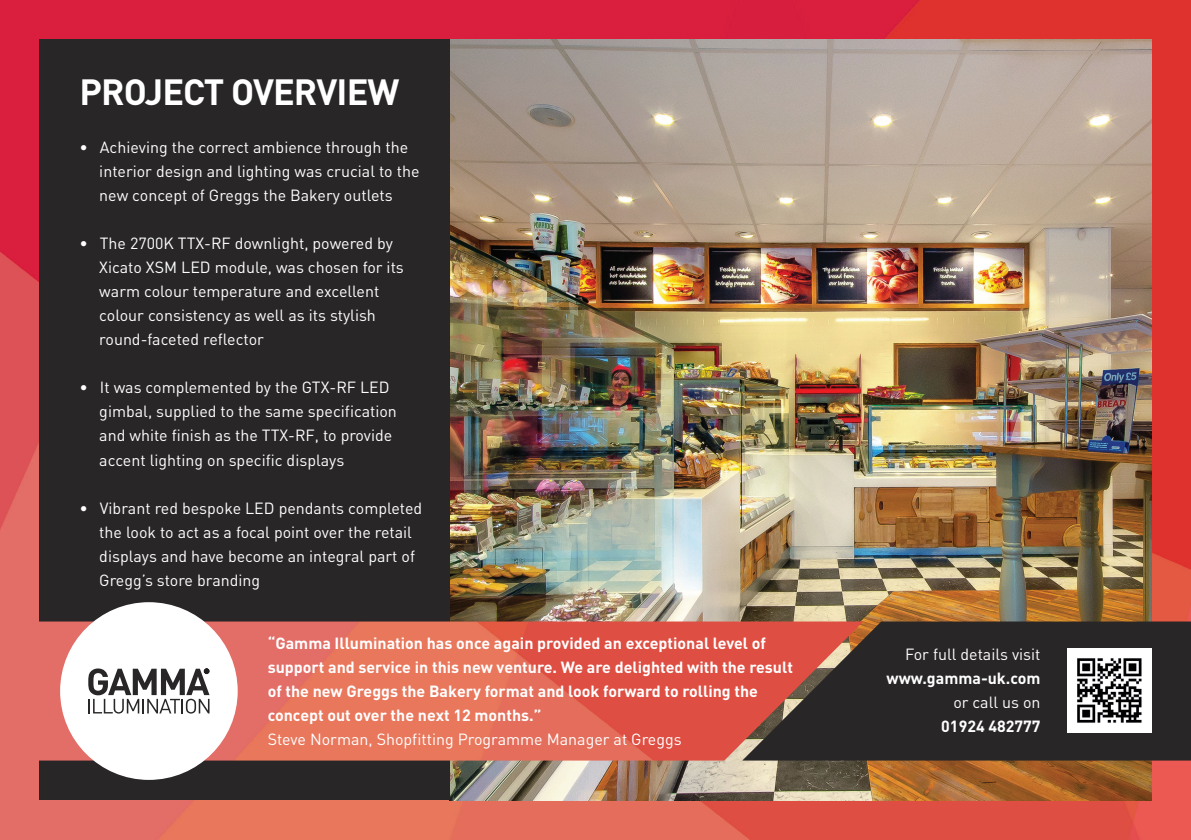
<style>
.page{position:relative;width:1191px;height:840px;background:#fff}
.page>*{position:absolute;margin:0;border:0;box-sizing:border-box;transform-origin:0 0}
.t1{font:700 36px "DIN";letter-spacing:-.025em;color:#fff}
.t2{font:16px "DIN";color:#fff}
.t3{font:700 16px/24px "DIN";color:#fff}
</style>
<div class="page">
<img style="left:0;top:0;width:1191px;height:839px">
<img style="left:450px;top:40px;width:701px;height:759px">
<div style="left:40px;top:40px;width:410px;height:759px;background:#292627"></div>
<div style="left:863px;top:621px;width:328px;height:139px;background:#292627"></div>
<img style="left:0;top:621px;width:863px;height:139px">
<img style="left:1067px;top:648px;width:84px;height:84px">
<div style="left:60px;top:602px;width:178px;height:177px;background:#fff;border-radius:50%"></div>
<svg style="left:88px;top:668px;width:121px;height:45px"></svg>
<p class="t1" style="left:79px;top:68px;width:322px">PROJECT OVERVIEW</p>
<p class="t2" style="left:79px;top:137px;width:330px">• Achieving the correct ambience through the</p>
<p class="t2" style="left:99px;top:161px;width:322px">interior design and lighting was crucial to the</p>
<p class="t2" style="left:99px;top:185px;width:295px">new concept of Greggs the Bakery outlets</p>
<p class="t2" style="left:79px;top:233px;width:315px">• The 2700K TTX-RF downlight, powered by</p>
<p class="t2" style="left:99px;top:257px;width:306px">Xicato XSM LED module, was chosen for its</p>
<p class="t2" style="left:99px;top:281px;width:281px">warm colour temperature and excellent</p>
<p class="t2" style="left:99px;top:305px;width:278px">colour consistency as well as its stylish</p>
<p class="t2" style="left:99px;top:329px;width:166px">round-faceted reflector</p>
<p class="t2" style="left:79px;top:377px;width:312px">• It was complemented by the GTX-RF LED</p>
<p class="t2" style="left:99px;top:401px;width:299px">gimbal, supplied to the same specification</p>
<p class="t2" style="left:99px;top:425px;width:294px">and white finish as the TTX-RF, to provide</p>
<p class="t2" style="left:99px;top:449px;width:246px">accent lighting on specific displays</p>
<p class="t2" style="left:79px;top:497px;width:344px">• Vibrant red bespoke LED pendants completed</p>
<p class="t2" style="left:99px;top:521px;width:314px">the look to act as a focal point over the retail</p>
<p class="t2" style="left:99px;top:545px;width:317px">displays and have become an integral part of</p>
<p class="t2" style="left:99px;top:569px;width:162px">Gregg’s store branding</p>
<p class="t3" style="left:268px;top:630px;width:527px">“Gamma Illumination has once again provided an exceptional level of support and service in this new venture. We are delighted with the result of the new Greggs the Bakery format and look forward to rolling the concept out over the next 12 months.”</p>
<p class="t2" style="left:268px;top:729px;width:415px">Steve Norman, Shopfitting Programme Manager at Greggs</p>
<p class="t2" style="left:905px;top:643px;width:137px">For full details visit</p>
<p class="t3" style="left:886px;top:665px;width:155px">www.gamma-uk.com</p>
<p class="t2" style="left:953px;top:691px;width:89px">or call us on</p>
<p class="t3" style="left:941px;top:713px;width:101px">01924 482777</p>
</div>
